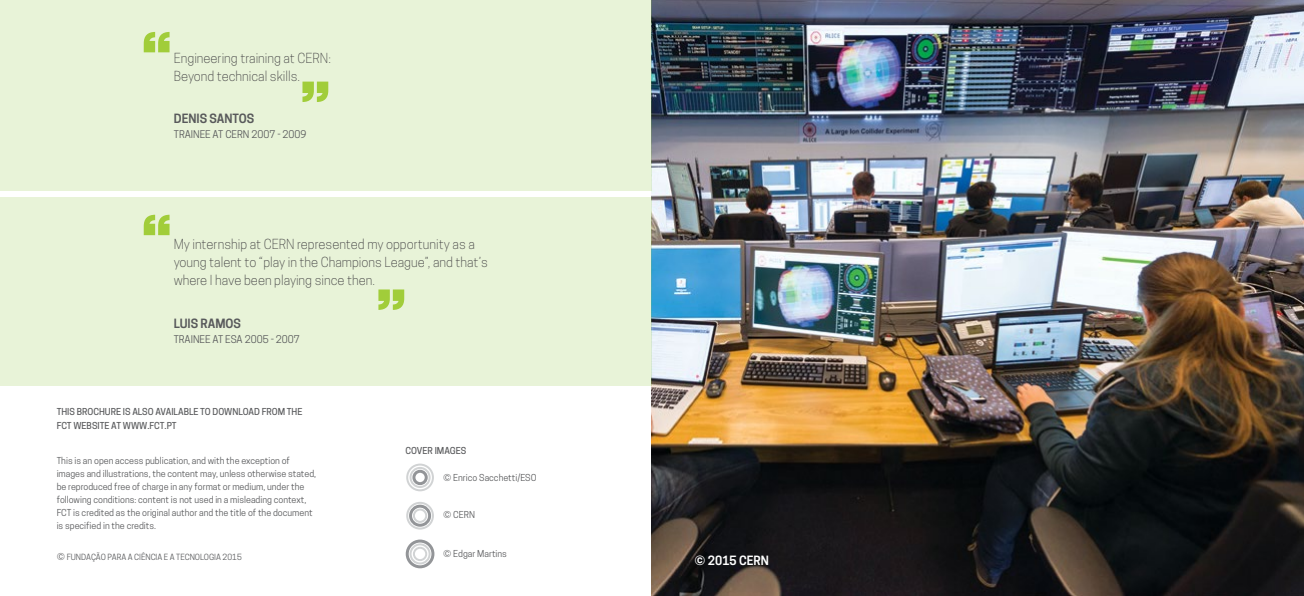
<style>
.page{position:relative;width:1304px;height:596px;background:#fff}
.page>*{position:absolute;margin:0;border:0;box-sizing:border-box;transform-origin:0 0}
.t1{font:300 13px/18px "Cooper Hewitt";color:#414042}
.t2{font:600 12px "Cooper Hewitt";color:#58595b}
.t3{font:600 12px "Cooper Hewitt";color:#fff}
.t4{font:10px "Cooper Hewitt";color:#58595b}
.t5{font:9px/13px "Cooper Hewitt";color:#58595b}
.t6{font:500 9px/14px "Cooper Hewitt";color:#58595b}
.t7{font:8px "Cooper Hewitt";color:#58595b}
.s1{font-size:9px}
</style>
<div class="page">
<img style="left:652px;top:0;width:651px;height:595px">
<div style="left:0;top:0;width:652px;height:191px;background:#e8f3d8"></div>
<div style="left:0;top:198px;width:652px;height:188px;background:#e8f3d8"></div>
<svg style="left:144px;top:214px;width:26px;height:21px"></svg>
<svg style="left:378px;top:289px;width:26px;height:21px"></svg>
<svg style="left:144px;top:32px;width:26px;height:20px"></svg>
<svg style="left:302px;top:81px;width:26px;height:21px"></svg>
<div style="left:410px;top:466px;width:21px;height:21px;border:2px solid #d1d3d4;border-radius:50%"></div>
<div style="left:412px;top:469px;width:16px;height:16px;border:3px solid #939598;border-radius:50%"></div>
<div style="left:406px;top:463px;width:28px;height:28px;border:2px solid #d1d3d4;border-radius:50%"></div>
<div style="left:409px;top:504px;width:22px;height:22px;border:3px solid #939598;border-radius:50%"></div>
<div style="left:413px;top:508px;width:14px;height:14px;border:2px solid #d1d3d4;border-radius:50%"></div>
<div style="left:406px;top:501px;width:28px;height:28px;border:2px solid #d1d3d4;border-radius:50%"></div>
<div style="left:410px;top:543px;width:21px;height:21px;border:2px solid #d1d3d4;border-radius:50%"></div>
<div style="left:413px;top:546px;width:14px;height:14px;border:2px solid #d1d3d4;border-radius:50%"></div>
<div style="left:406px;top:539px;width:28px;height:29px;border:3px solid #939598;border-radius:50%"></div>
<h1 class="t1" style="left:174px;top:49px;width:159px">Engineering training at CERN:<br>Beyond technical skills.</h1>
<h2 class="t2" style="left:174px;top:111px;width:82px">DENIS SANTOS</h2>
<p class="t4" style="left:174px;top:128px;width:134px">TRAINEE AT CERN 2007 - 2009</p>
<h1 class="t1" style="left:174px;top:235px;width:316px">My internship at CERN represented my opportunity as a young talent to “play in the Champions League”, and that’s where I have been playing since then.</h1>
<h2 class="t2" style="left:174px;top:316px;width:69px">LUIS RAMOS</h2>
<p class="t4" style="left:174px;top:333px;width:128px">TRAINEE AT ESA 2005 - 2007</p>
<p class="t6" style="left:57px;top:404px;width:247px">THIS BROCHURE IS ALSO AVAILABLE TO DOWNLOAD FROM THE<br>FCT WEBSITE AT WWW.FCT.PT</p>
<p class="t5" style="left:57px;top:453px;width:261px">This is an open access publication, and with the exception of images and illustrations, the content may, unless otherwise stated, be reproduced free of charge in any format or medium, under the following conditions: content is not used in a misleading context, FCT is credited as the original author and the title of the document is specified in the credits.</p>
<p class="t7" style="left:57px;top:552px;width:187px"><span class="s1">©</span> FUNDAÇÃO PARA A CIÊNCIA E A TECNOLOGIA 2015</p>
<p class="t6" style="left:405px;top:443px;width:62px">COVER IMAGES</p>
<p class="t5" style="left:443px;top:470px;width:95px">© Enrico Sacchetti/ESO</p>
<p class="t5" style="left:443px;top:508px;width:33px">© CERN</p>
<p class="t5" style="left:443px;top:547px;width:65px">© Edgar Martins</p>
<h2 class="t3" style="left:694px;top:553px;width:76px">© 2015 CERN</h2>
</div>
